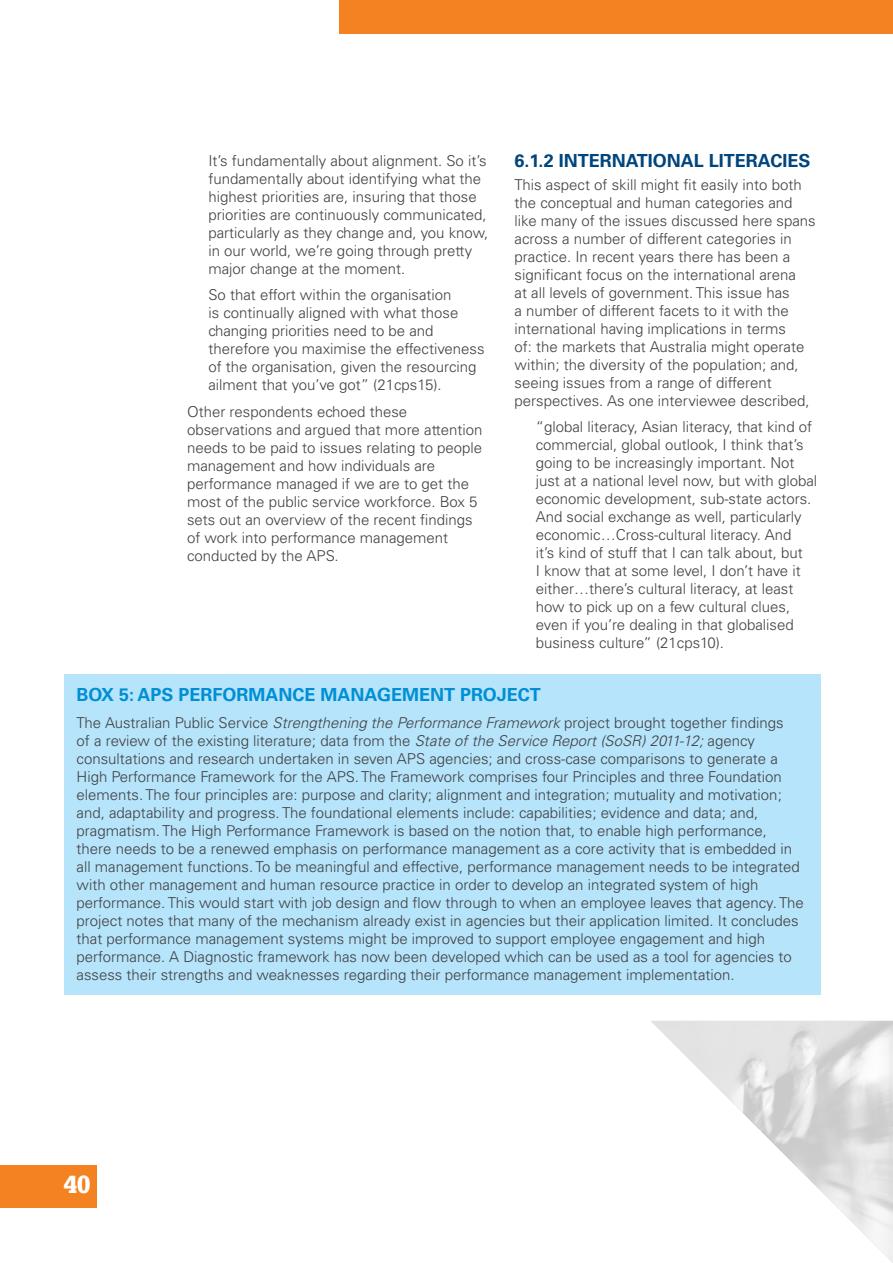
<style>
.page{position:relative;width:893px;height:1263px;background:#fff}
.page>*{position:absolute;margin:0;border:0;box-sizing:border-box;transform-origin:0 0}
.t1{font:900 24px "Glypha LT";color:#fff}
.t2{font:700 18px "Univers LT";color:#008fd5}
.t3{font:700 18px "Univers LT";color:#00457c}
.t4{font:300 15px/18px "Univers LT";color:#414042}
.s1{font-style:italic}
</style>
<div class="page">
<div style="left:339px;top:0;width:554px;height:34px;background:#f58220"></div>
<div style="left:0;top:1165px;width:97px;height:43px;background:#f58220"></div>
<img style="left:651px;top:1021px;width:242px;height:242px">
<div style="left:64px;top:675px;width:757px;height:320px;background:#b6e4fa"></div>
<p class="t3" style="left:514px;top:150px;width:297px">6.1.2 INTERNATIONAL LITERACIES</p>
<p class="t4" style="left:514px;top:175px;width:303px">This aspect of skill might fit easily into both the conceptual and human categories and like many of the issues discussed here spans across a number of different categories in practice. In recent years there has been a significant focus on the international arena<br>at all levels of government. This issue has<br>a number of different facets to it with the international having implications in terms<br>of: the markets that Australia might operate within; the diversity of the population; and, seeing issues from a range of different perspectives. As one interviewee described,</p>
<p class="t4" style="left:536px;top:418px;width:283px">“global literacy, Asian literacy, that kind of commercial, global outlook, I think that’s going to be increasingly important. Not just at a national level now, but with global economic development, sub-state actors.<br>And social exchange as well, particularly economic…Cross-cultural literacy. And<br>it’s kind of stuff that I can talk about, but<br>I know that at some level, I don’t have it either…there’s cultural literacy, at least how to pick up on a few cultural clues, even if you’re dealing in that globalised business culture” (21cps10).</p>
<p class="t2" style="left:77px;top:684px;width:466px">BOX 5: APS PERFORMANCE MANAGEMENT PROJECT</p>
<p class="t4" style="left:77px;top:713px;width:729px">The Australian Public Service <span class="s1">Strengthening the Performance Framework</span> project brought together findings<br>of a review of the existing literature; data from the <span class="s1">State of the Service Report (SoSR) 2011-12;</span> agency consultations and research undertaken in seven APS agencies; and cross-case comparisons to generate a High Performance Framework for the APS. The Framework comprises four Principles and three Foundation elements. The four principles are: purpose and clarity; alignment and integration; mutuality and motivation; and, adaptability and progress. The foundational elements include: capabilities; evidence and data; and, pragmatism. The High Performance Framework is based on the notion that, to enable high performance, there needs to be a renewed emphasis on performance management as a core activity that is embedded in all management functions. To be meaningful and effective, performance management needs to be integrated with other management and human resource practice in order to develop an integrated system of high performance. This would start with job design and flow through to when an employee leaves that agency. The project notes that many of the mechanism already exist in agencies but their application limited. It concludes that performance management systems might be improved to support employee engagement and high performance. A Diagnostic framework has now been developed which can be used as a tool for agencies to assess their strengths and weaknesses regarding their performance management implementation.</p>
<p class="t4" style="left:208px;top:151px;width:281px">It’s fundamentally about alignment. So it’s fundamentally about identifying what the highest priorities are, insuring that those priorities are continuously communicated, particularly as they change and, you know, in our world, we’re going through pretty major change at the moment.</p>
<p class="t4" style="left:208px;top:286px;width:278px">So that effort within the organisation<br>is continually aligned with what those changing priorities need to be and therefore you maximise the effectiveness of the organisation, given the resourcing ailment that you’ve got” (21cps15).</p>
<p class="t4" style="left:187px;top:402px;width:297px">Other respondents echoed these observations and argued that more attention needs to be paid to issues relating to people management and how individuals are performance managed if we are to get the most of the public service workforce. Box 5 sets out an overview of the recent findings of work into performance management conducted by the APS.</p>
<h1 class="t1" style="left:64px;top:1170px;width:28px">40</h1>
</div>
